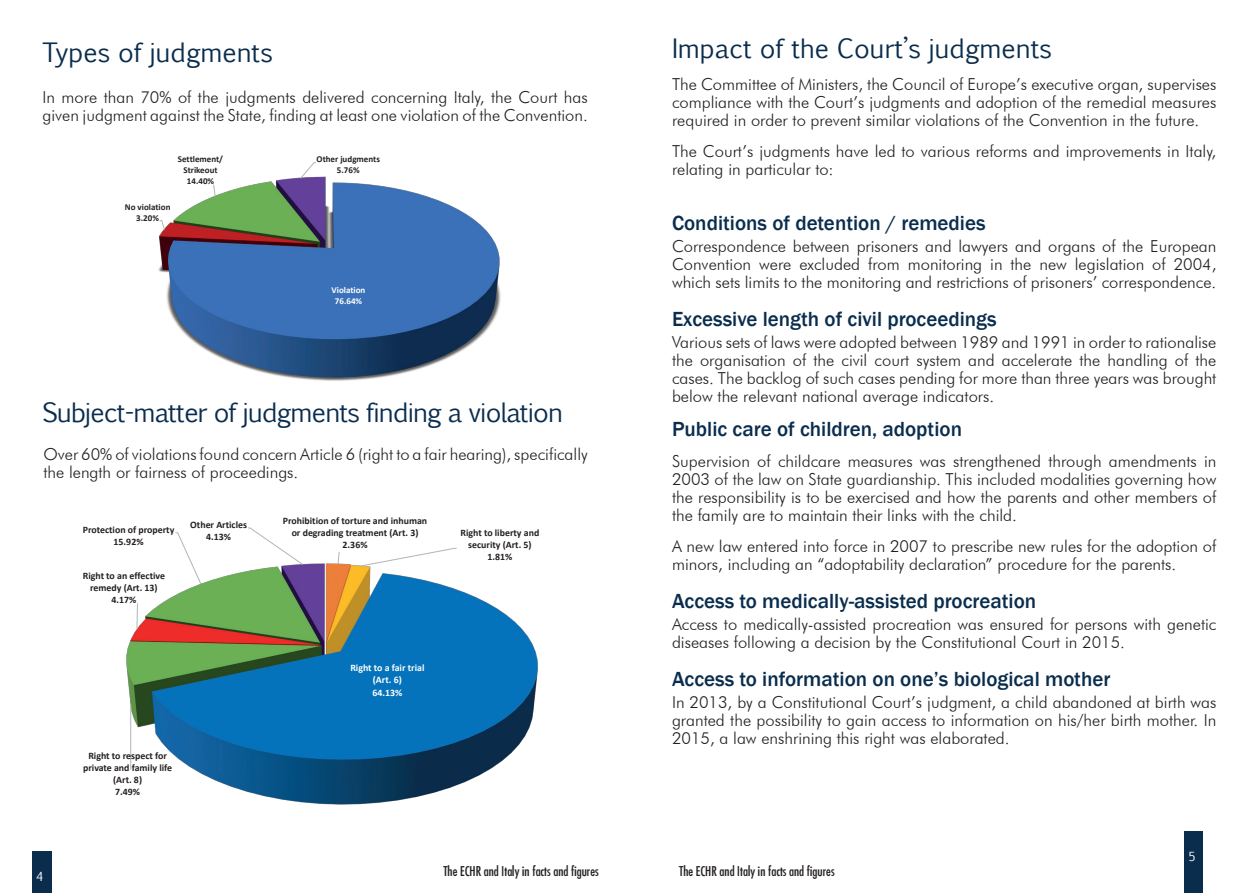
<style>
.page{position:relative;width:1259px;height:893px;background:#fff}
.page>*{position:absolute;margin:0;border:0;box-sizing:border-box;transform-origin:0 0}
.Titre_0{font:25.5px "Euphemia CAS";color:#0a2d4e}
.Titre_0-2{font:25.5px "Euphemia CAS";letter-spacing:-.03em;color:#0a2d4e}
.Titre_2{font:500 21px "Franklin Gothic";color:#0a2d4e}
.Texte_01{font:500 21px "Franklin Gothic";color:#0a2d4e}
.Texte_01-2{font:300 16.5px/18px "Futura BT";color:#231f20}
.t1{font:condensed 13.2px "Futura";color:#231f20}
.t2{font:12px "Euphemia CAS";color:#fff}
.t3{font:700 9.9px/12px "Calibri";color:#231f20;text-align:center}
.t4{font:700 9.9px/12px "Calibri";color:#fff;text-align:center}
.t5{font:700 9px/10.9px "Calibri";color:#231f20;text-align:center}
.t6{font:700 9px/10.9px "Calibri";color:#fff;text-align:center}
</style>
<div class="page">
<div style="left:1184px;top:832px;width:18px;height:61px;background:#0a2d4e"></div>
<div style="left:32px;top:852px;width:19px;height:41px;background:#0a2d4e"></div>
<img style="left:126px;top:547px;width:412px;height:258px">
<svg style="left:337px;top:551px;width:2px;height:14px"></svg>
<svg style="left:360px;top:548px;width:97px;height:18px"></svg>
<hr style="left:130px;top:703px;width:1px;height:67px;background:#b2b3b7">
<svg style="left:137px;top:603px;width:1px;height:26px"></svg>
<svg style="left:175px;top:532px;width:26px;height:52px"></svg>
<svg style="left:247px;top:528px;width:56px;height:37px"></svg>
<img style="left:158px;top:176px;width:343px;height:205px">
<svg style="left:159px;top:220px;width:6px;height:10px"></svg>
<svg style="left:213px;top:184px;width:3px;height:13px"></svg>
<svg style="left:300px;top:162px;width:16px;height:17px"></svg>
<p class="Titre_0" style="left:43px;top:34px;width:232px">Types of judgments</p>
<p class="Titre_0" style="left:672px;top:30px;width:381px">Impact of the Court’s judgments</p>
<p class="Texte_01-2" style="left:43px;top:88px;width:547px">In more than 70% of the judgments delivered concerning Italy, the Court has given judgment against the State, finding at least one violation of the Convention.</p>
<p class="t5" style="left:125px;top:201px;width:47px">No violation<br>3.20%</p>
<p class="t5" style="left:178px;top:153px;width:47px">Settlement/<br>Strikeout<br>14.40%</p>
<p class="t5" style="left:316px;top:153px;width:65px">Other judgments<br>5.76%</p>
<p class="t6" style="left:331px;top:284px;width:35px">Violation<br>76.64%</p>
<p class="Titre_0-2" style="left:43px;top:394px;width:522px">Subject-matter of judgments finding a violation</p>
<p class="Texte_01-2" style="left:43px;top:445px;width:546px">Over 60% of violations found concern Article 6 (right to a fair hearing), specifically the length or fairness of proceedings.</p>
<p class="t3" style="left:83px;top:523px;width:93px">Protection of property<br>15.92%</p>
<p class="t3" style="left:190px;top:519px;width:58px">Other Articles<br>4.13%</p>
<p class="t3" style="left:83px;top:570px;width:84px">Right to an effective remedy (Art. 13)<br>4.17%</p>
<p class="t3" style="left:83px;top:750px;width:91px">Right to respect for private and family life (Art. 8)<br>7.49%</p>
<p class="t3" style="left:283px;top:515px;width:146px">Prohibition of torture and inhuman or degrading treatment (Art. 3)<br>2.36%</p>
<p class="t3" style="left:460px;top:526px;width:80px">Right to liberty and security (Art. 5)<br>1.81%</p>
<p class="t4" style="left:350px;top:662px;width:76px">Right to a fair trial (Art. 6)<br>64.13%</p>
<p class="Texte_01-2" style="left:672px;top:75px;width:546px;text-align:justify">The Committee of Ministers, the Council of Europe’s executive organ, supervises compliance with the Court’s judgments and adoption of the remedial measures required in order to prevent similar violations of the Convention in the future.</p>
<p class="Texte_01-2" style="left:672px;top:142px;width:546px">The Court’s judgments have led to various reforms and improvements in Italy, relating in particular to:</p>
<p class="Titre_2" style="left:672px;top:210px;width:315px">Conditions of detention / remedies</p>
<p class="Texte_01-2" style="left:672px;top:237px;width:546px;text-align:justify">Correspondence between prisoners and lawyers and organs of the European Convention were excluded from monitoring in the new legislation of 2004, which sets limits to the monitoring and restrictions of prisoners’ correspondence.</p>
<p class="Titre_2" style="left:672px;top:306px;width:326px">Excessive length of civil proceedings</p>
<p class="Texte_01-2" style="left:672px;top:333px;width:546px;text-align:justify">Various sets of laws were adopted between 1989 and 1991 in order to rationalise the organisation of the civil court system and accelerate the handling of the cases. The backlog of such cases pending for more than three years was brought below the relevant national average indicators.</p>
<p class="Texte_01" style="left:672px;top:416px;width:291px">Public care of children, adoption</p>
<p class="Texte_01-2" style="left:672px;top:452px;width:546px;text-align:justify">Supervision of childcare measures was strengthened through amendments in 2003 of the law on State guardianship. This included modalities governing how the responsibility is to be exercised and how the parents and other members of the family are to maintain their links with the child.</p>
<p class="Texte_01-2" style="left:672px;top:537px;width:546px">A new law entered into force in 2007 to prescribe new rules for the adoption of minors, including an “adoptability declaration” procedure for the parents.</p>
<p class="Titre_2" style="left:672px;top:588px;width:366px">Access to medically-assisted procreation</p>
<p class="Texte_01-2" style="left:672px;top:615px;width:546px">Access to medically-assisted procreation was ensured for persons with genetic diseases following a decision by the Constitutional Court in 2015.</p>
<p class="Titre_2" style="left:672px;top:666px;width:440px">Access to information on one’s biological mother</p>
<p class="Texte_01-2" style="left:672px;top:693px;width:546px;text-align:justify">In 2013, by a Constitutional Court’s judgment, a child abandoned at birth was granted the possibility to gain access to information on his/her birth mother. In 2015, a law enshrining this right was elaborated.</p>
<p class="t2" style="left:1188px;top:848px;width:8px">5</p>
<p class="t2" style="left:36px;top:868px;width:8px">4</p>
<p class="t1" style="left:443px;top:863px;width:157px">The ECHR and Italy in facts and figures</p>
<p class="t1" style="left:679px;top:863px;width:157px">The ECHR and Italy in facts and figures</p>
</div>
